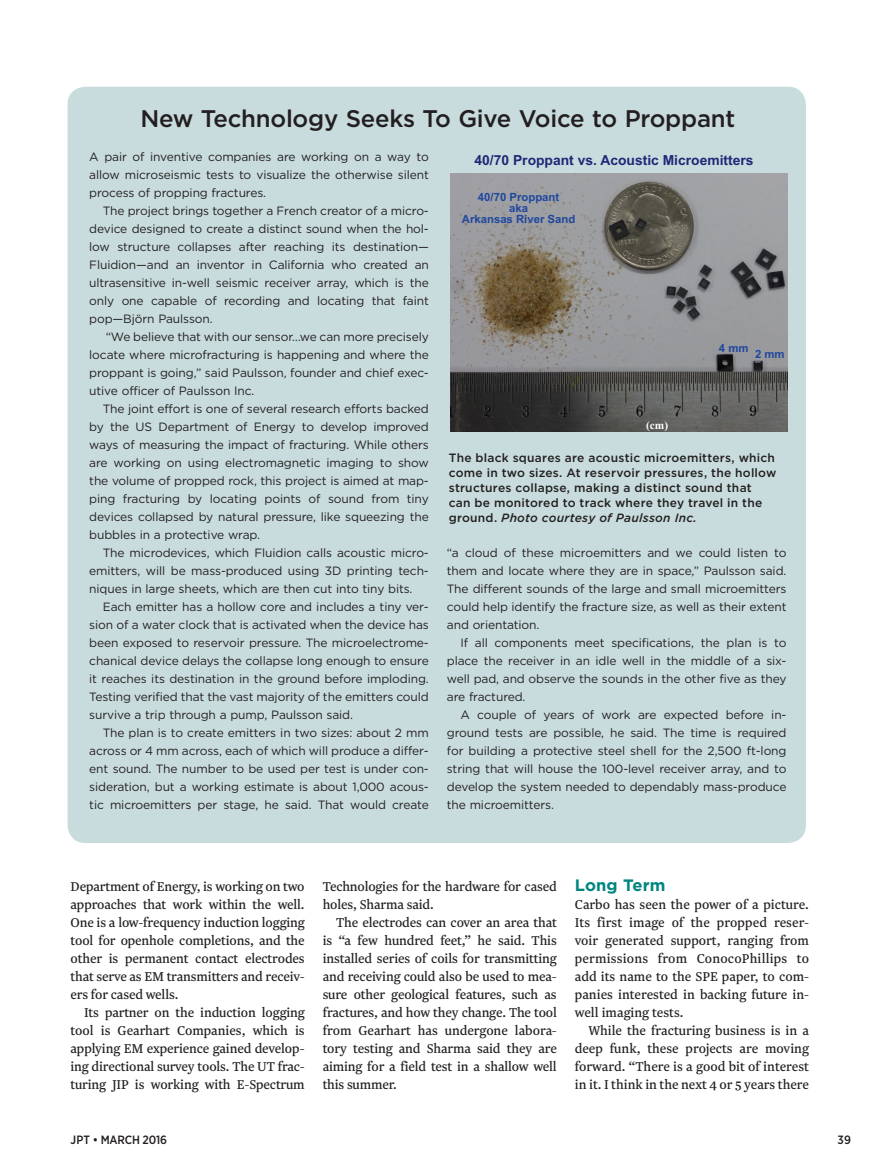
<style>
.page{position:relative;width:878px;height:1175px;background:#fff}
.page>*{position:absolute;margin:0;border:0;box-sizing:border-box;transform-origin:0 0}
.SideMainHead{font:500 24px "Gotham";letter-spacing:-.01em;color:#231f20}
.Head_1{font:700 16.5px "Gotham";letter-spacing:.005em;color:#008582}
.para1{font:15px/18px "Newzald";letter-spacing:-.01em;color:#231f20;text-align:justify}
.para{font:15px/18px "Newzald";color:#231f20;text-align:justify}
.t1{font:700 13.8px "Arial";color:#1e2977}
.SidePara1{font:12px/18px "Gotham";letter-spacing:-.01em;color:#231f20;text-align:justify}
.Cutline{font:500 12px/15px "Gotham";letter-spacing:.015em;color:#231f20}
.SidePara{font:12px/18px "Gotham";letter-spacing:-.01em;color:#231f20;text-align:justify}
.t2{font:500 12px "Gotham Narrow";letter-spacing:-.015em;color:#231f20}
.t3{font:700 11.4px/11.4px "Arial";color:#1f479d;text-align:center}
.t4{font:700 11.4px "Times New Roman";color:#fff}
.s1{font-style:italic}
</style>
<div class="page">
<div style="left:68px;top:87px;width:738px;height:756px;background:#c9dcdd;border-radius:18px"></div>
<img style="left:451px;top:173px;width:336px;height:259px">
<p class="SideMainHead" style="left:140px;top:103px;width:596px">New Technology Seeks To Give Voice to Proppant</p>
<p class="SidePara" style="left:89px;top:148px;width:341px">A pair of inventive companies are working on a way to allow microseismic tests to visualize the otherwise silent process of propping fractures.</p>
<p class="SidePara1" style="left:89px;top:202px;width:341px;text-indent:14px">The project brings together a French creator of a micro&shy;device designed to create a distinct sound when the hol&shy;low structure collapses after reaching its destination— Fluidion—and an inventor in California who created an ultrasensitive in-well seismic receiver array, which is the only one capable of recording and locating that faint pop—Björn Paulsson.</p>
<p class="SidePara1" style="left:89px;top:328px;width:341px;text-indent:16px">“We believe that with our sensor…we can more precisely locate where microfracturing is happening and where the proppant is going,” said Paulsson, founder and chief exec&shy;utive officer of Paulsson Inc.</p>
<p class="SidePara1" style="left:89px;top:400px;width:341px;text-indent:14px">The joint effort is one of several research efforts backed by the US Department of Energy to develop improved ways of measuring the impact of fracturing. While others are working on using electromagnetic imaging to show the volume of propped rock, this project is aimed at map&shy;ping fracturing by locating points of sound from tiny devices collapsed by natural pressure, like squeezing the bubbles in a protective wrap.</p>
<p class="SidePara1" style="left:89px;top:544px;width:341px;text-indent:14px">The microdevices, which Fluidion calls acoustic micro&shy;emitters, will be mass-produced using 3D printing tech&shy;niques in large sheets, which are then cut into tiny bits.</p>
<p class="SidePara1" style="left:89px;top:598px;width:341px;text-indent:14px">Each emitter has a hollow core and includes a tiny ver&shy;sion of a water clock that is activated when the device has been exposed to reservoir pressure. The microelectrome&shy;chanical device delays the collapse long enough to ensure it reaches its destination in the ground before imploding.<br>Testing verified that the vast majority of the emitters could survive a trip through a pump, Paulsson said.</p>
<p class="SidePara1" style="left:89px;top:724px;width:341px;text-indent:14px">The plan is to create emitters in two sizes: about 2 mm across or 4 mm across, each of which will produce a differ&shy;ent sound. The number to be used per test is under con&shy;sideration, but a working estimate is about 1,000 acous&shy;tic microemitters per stage, he said. That would create</p>
<p class="t1" style="left:474px;top:151px;width:281px">40/70 Proppant vs. Acoustic Microemitters</p>
<p class="t3" style="left:462px;top:191px;width:115px">40/70 Proppant<br>aka<br>Arkansas River Sand</p>
<p class="t3" style="left:719px;top:343px;width:31px">4 mm</p>
<p class="t3" style="left:755px;top:348px;width:31px">2 mm</p>
<p class="t4" style="left:646px;top:417px;width:24px">(cm)</p>
<p class="Cutline" style="left:449px;top:449px;width:329px">The black squares are acoustic microemitters, which come in two sizes. At reservoir pressures, the hollow structures collapse, making a distinct sound that can be monitored to track where they travel in the ground. <span class="s1">Photo courtesy of Paulsson Inc.</span></p>
<p class="SidePara1" style="left:447px;top:544px;width:341px">“a cloud of these microemitters and we could listen to them and locate where they are in space,” Paulsson said.<br>The different sounds of the large and small microemitters could help identify the fracture size, as well as their extent and orientation.</p>
<p class="SidePara1" style="left:447px;top:634px;width:341px;text-indent:14px">If all components meet specifications, the plan is to place the receiver in an idle well in the middle of a six&shy;well pad, and observe the sounds in the other five as they are fractured.</p>
<p class="SidePara1" style="left:447px;top:706px;width:341px;text-indent:14px">A couple of years of work are expected before in&shy;ground tests are possible, he said. The time is required for building a protective steel shell for the 2,500 ft-long string that will house the 100-level receiver array, and to develop the system needed to dependably mass-produce the microemitters.</p>
<p class="para1" style="left:71px;top:877px;width:236px">Department of Energy, is working on two approaches that work within the well.<br>One is a low-frequency induction logging tool for openhole completions, and the other is permanent contact electrodes that serve as EM transmitters and receiv&shy;ers for cased wells.</p>
<p class="para1" style="left:71px;top:1003px;width:236px;text-indent:14px">Its partner on the induction logging tool is Gearhart Companies, which is applying EM experience gained develop&shy;ing directional survey tools. The UT frac&shy;turing JIP is working with E-Spectrum</p>
<p class="para1" style="left:323px;top:877px;width:235px">Technologies for the hardware for cased holes, Sharma said.</p>
<p class="para1" style="left:323px;top:913px;width:236px;text-indent:14px">The electrodes can cover an area that is “a few hundred feet,” he said. This installed series of coils for transmitting and receiving could also be used to mea&shy;sure other geological features, such as fractures, and how they change. The tool from Gearhart has undergone labora&shy;tory testing and Sharma said they are aiming for a field test in a shallow well this summer.</p>
<p class="Head_1" style="left:575px;top:874px;width:92px">Long Term</p>
<p class="para" style="left:575px;top:895px;width:236px">Carbo has seen the power of a picture.<br>Its first image of the propped reser&shy;voir generated support, ranging from permissions from ConocoPhillips to add its name to the SPE paper, to com&shy;panies interested in backing future in&shy;well imaging tests.</p>
<p class="para1" style="left:575px;top:1021px;width:236px;text-indent:14px">While the fracturing business is in a deep funk, these projects are moving forward. “There is a good bit of interest in it. I think in the next 4 or 5 years there</p>
<p class="t2" style="left:71px;top:1132px;width:98px">JPT • MARCH 2016</p>
<p class="t2" style="left:837px;top:1132px;width:15px">39</p>
</div>
